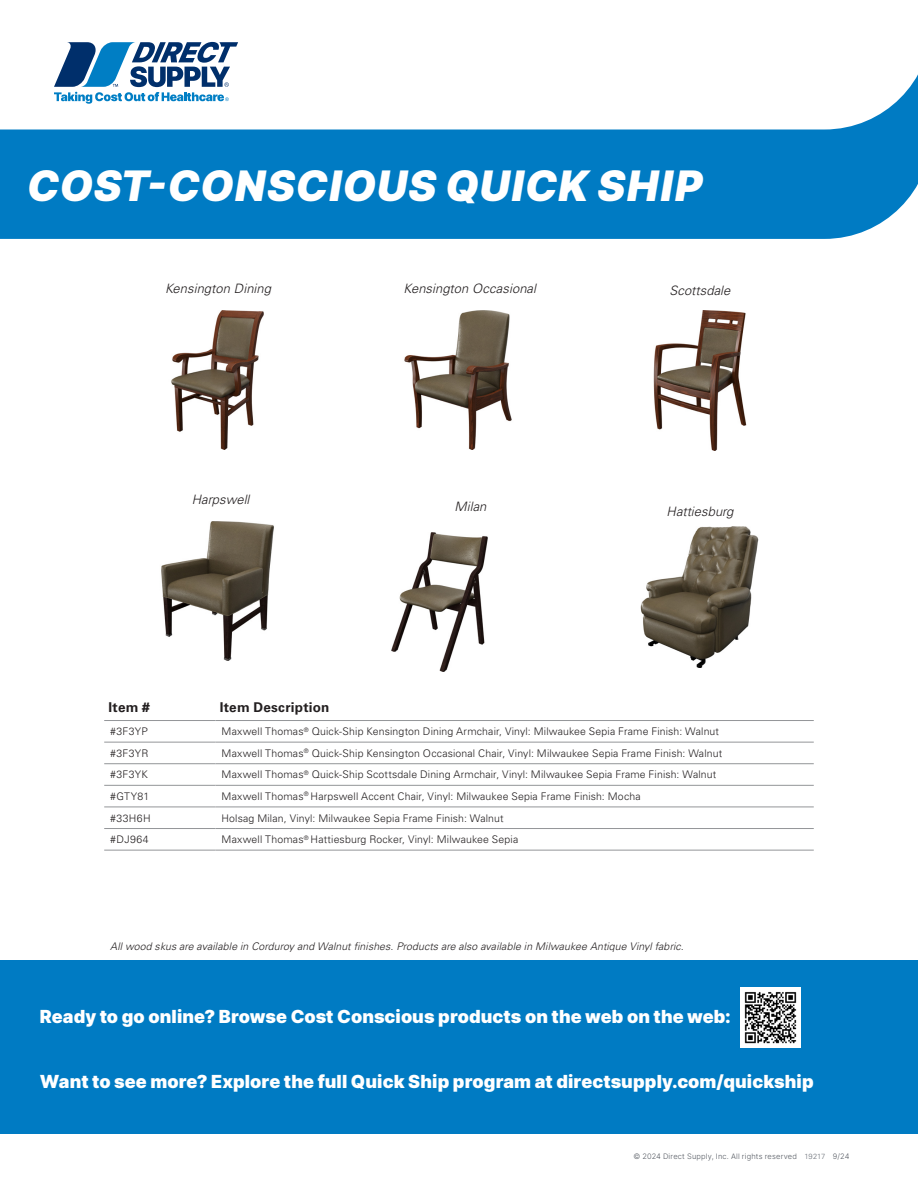
<style>
.page{position:relative;width:918px;height:1188px;background:#fff}
.page>*{position:absolute;margin:0;border:0;box-sizing:border-box;transform-origin:0 0}
.t1{font:italic 900 42px "Inter";letter-spacing:.03em;color:#fff}
.t2{font:900 18px "Inter";letter-spacing:.005em;color:#fff}
.t3{font:700 13.5px "Univers LT Std";letter-spacing:.02em;color:#231f20}
.t4{font:italic 300 12.9px "Univers LT Std";letter-spacing:.005em;color:#231f20}
.Table_Copy{font:300 10.5px "Univers LT Std";letter-spacing:.015em;color:#231f20}
.t5{font:italic 300 10.5px "Univers LT Std";letter-spacing:.01em;color:#231f20}
.copyright_info{font:300 7.5px "Inter";letter-spacing:.025em;color:#535860}
.s1{font-family:"Univers LT Std";color:#6d727a}
</style>
<div class="page">
<div style="left:0;top:130px;width:918px;height:109px;background:#007bc3"></div>
<svg style="left:0;top:41px;width:918px;height:89px"></svg>
<svg style="left:54px;top:42px;width:184px;height:62px"></svg>
<hr style="left:104px;top:720px;width:111px;height:1px;background:#939598">
<hr style="left:215px;top:720px;width:599px;height:1px;background:#939598">
<hr style="left:104px;top:742px;width:111px;height:1px;background:#939598">
<hr style="left:215px;top:742px;width:599px;height:1px;background:#939598">
<hr style="left:104px;top:763px;width:111px;height:1px;background:#939598">
<hr style="left:215px;top:763px;width:599px;height:1px;background:#939598">
<hr style="left:104px;top:785px;width:111px;height:1px;background:#939598">
<hr style="left:215px;top:785px;width:599px;height:1px;background:#939598">
<hr style="left:104px;top:807px;width:111px;height:1px;background:#939598">
<hr style="left:215px;top:807px;width:599px;height:1px;background:#939598">
<hr style="left:104px;top:828px;width:111px;height:1px;background:#939598">
<hr style="left:215px;top:828px;width:599px;height:1px;background:#939598">
<hr style="left:104px;top:850px;width:111px;height:1px;background:#939598">
<hr style="left:215px;top:850px;width:599px;height:1px;background:#939598">
<div style="left:0;top:960px;width:918px;height:174px;background:#007bc3"></div>
<img style="left:161px;top:521px;width:113px;height:140px">
<img style="left:171px;top:310px;width:93px;height:140px">
<img style="left:640px;top:526px;width:119px;height:142px">
<img style="left:653px;top:311px;width:94px;height:139px">
<img style="left:404px;top:310px;width:108px;height:140px">
<img style="left:391px;top:532px;width:97px;height:140px">
<img style="left:741px;top:988px;width:59px;height:60px">
<p class="t1" style="left:27px;top:155px;width:677px">COST-CONSCIOUS QUICK SHIP</p>
<p class="t4" style="left:165px;top:280px;width:107px">Kensington Dining</p>
<p class="t4" style="left:192px;top:492px;width:59px">Harpswell</p>
<p class="t4" style="left:404px;top:280px;width:134px">Kensington Occasional</p>
<p class="t4" style="left:669px;top:283px;width:62px">Scottsdale</p>
<p class="t4" style="left:454px;top:498px;width:34px">Milan</p>
<p class="t4" style="left:666px;top:504px;width:68px">Hattiesburg</p>
<p class="t3" style="left:109px;top:699px;width:43px">Item #</p>
<p class="t3" style="left:220px;top:699px;width:111px">Item Description</p>
<p class="Table_Copy" style="left:110px;top:725px;width:39px">#3F3YP</p>
<p class="Table_Copy" style="left:221px;top:725px;width:499px">Maxwell Thomas<sup>®</sup> Quick-Ship Kensington Dining Armchair, Vinyl: Milwaukee Sepia Frame Finish: Walnut</p>
<p class="Table_Copy" style="left:110px;top:747px;width:40px">#3F3YR</p>
<p class="Table_Copy" style="left:221px;top:747px;width:502px">Maxwell Thomas<sup>®</sup> Quick-Ship Kensington Occasional Chair, Vinyl: Milwaukee Sepia Frame Finish: Walnut</p>
<p class="Table_Copy" style="left:110px;top:768px;width:39px">#3F3YK</p>
<p class="Table_Copy" style="left:221px;top:768px;width:496px">Maxwell Thomas<sup>®</sup> Quick-Ship Scottsdale Dining Armchair, Vinyl: Milwaukee Sepia Frame Finish: Walnut</p>
<p class="Table_Copy" style="left:110px;top:790px;width:41px">#GTY81</p>
<p class="Table_Copy" style="left:221px;top:790px;width:421px">Maxwell Thomas<sup>®</sup> Harpswell Accent Chair, Vinyl: Milwaukee Sepia Frame Finish: Mocha</p>
<p class="Table_Copy" style="left:110px;top:811px;width:42px">#33H6H</p>
<p class="Table_Copy" style="left:221px;top:811px;width:284px">Holsag Milan, Vinyl: Milwaukee Sepia Frame Finish: Walnut</p>
<p class="Table_Copy" style="left:110px;top:833px;width:40px">#DJ964</p>
<p class="Table_Copy" style="left:221px;top:833px;width:298px">Maxwell Thomas<sup>®</sup> Hattiesburg Rocker, Vinyl: Milwaukee Sepia</p>
<p class="t5" style="left:110px;top:940px;width:575px">All wood skus are available in Corduroy and Walnut finishes. Products are also available in Milwaukee Antique Vinyl fabric.</p>
<p class="t2" style="left:40px;top:1004px;width:692px">Ready to go online? Browse Cost Conscious products on the web on the web:</p>
<p class="t2" style="left:40px;top:1069px;width:775px">Want to see more? Explore the full Quick Ship program at directsupply.com/quickship</p>
<p class="copyright_info" style="left:633px;top:1151px;width:218px">© 2024 Direct Supply, Inc. All rights reserved <span class="s1">19217</span> 9/24</p>
</div>
